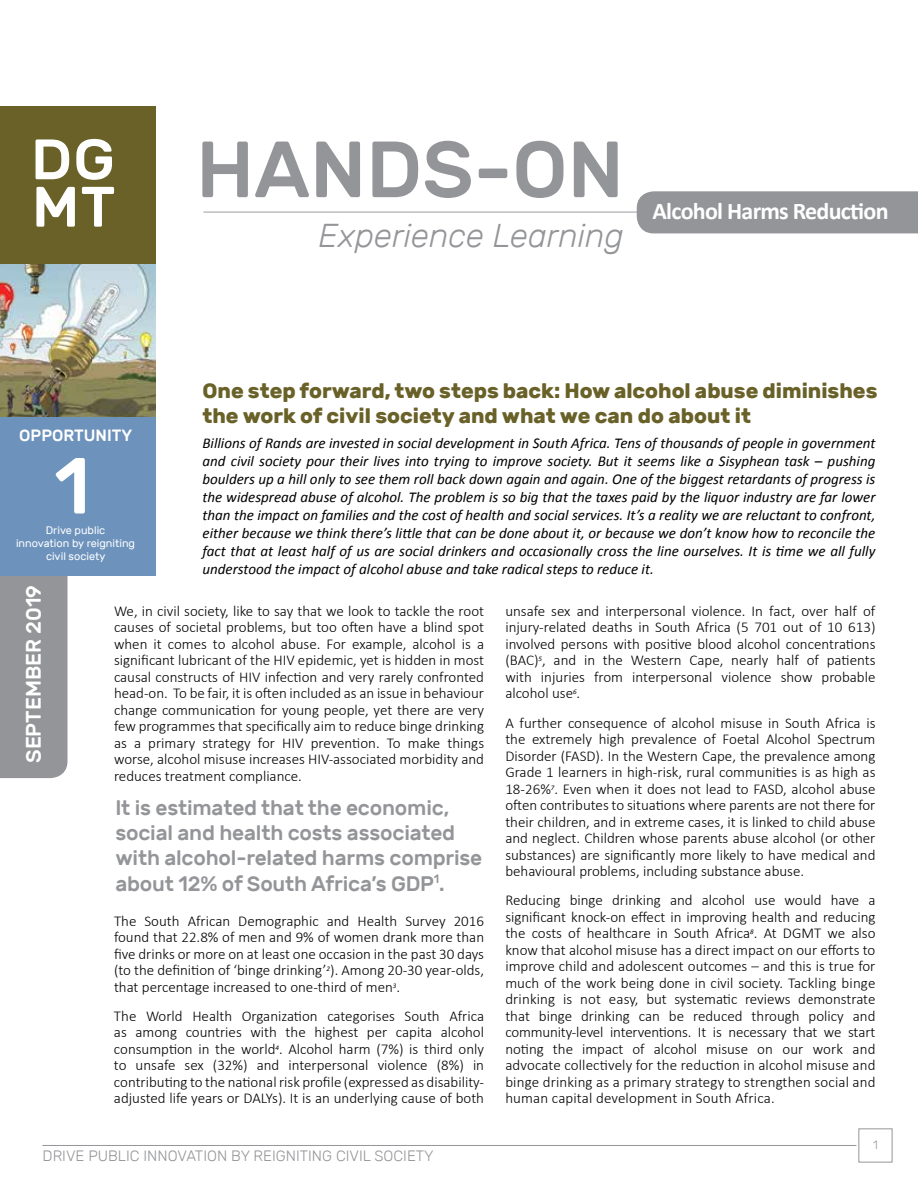
<style>
.page{position:relative;width:918px;height:1188px;background:#fff}
.page>*{position:absolute;margin:0;border:0;box-sizing:border-box;transform-origin:0 0}
.t1{font:500 79.5px "Rubik";color:#949598}
.t2{font:500 79.35px "Rubik";color:#fff}
.t3{font:italic 300 33px "Rubik";color:#949598}
.t4{font:700 24px "Calibri";letter-spacing:-.03em;color:#fff}
.t5{font:500 21px/25.2px "Rubik";letter-spacing:-.01em;color:#949598}
.t6{font:700 21px/25.2px "Rubik";color:#696128}
.t7{font:500 21px "Rubik";color:#fff}
.t8{font:500 16.35px "Rubik";color:#fff}
.t9{font:300 15px/16.5px "Calibri";color:#000;text-align:justify}
.t10{font:italic 15px/18px "Calibri";color:#000;text-align:justify}
.t11{font:300 15px "Rubik";color:#949598}
.t12{font:300 12px "Rubik";color:#949598}
.t13{font:10.8px/13px "Rubik";color:#fff;text-align:center}
</style>
<div class="page">
<div style="left:858px;top:1128px;width:34px;height:34px;border:1px solid #949598"></div>
<hr style="left:43px;top:1145px;width:813px;height:1px;background:#949598">
<div style="left:0;top:576px;width:67px;height:202px;background:#949598"></div>
<img style="left:0;top:264px;width:156px;height:153px">
<div style="left:0;top:106px;width:156px;height:158px;background:#696128"></div>
<svg style="left:36px;top:187px;width:39px;height:40px"></svg>
<svg style="left:82px;top:187px;width:32px;height:40px"></svg>
<svg style="left:36px;top:139px;width:33px;height:40px"></svg>
<svg style="left:76px;top:139px;width:36px;height:41px"></svg>
<div style="left:0;top:417px;width:156px;height:159px;background:#6d93bd"></div>
<hr style="left:203px;top:211px;width:458px;height:2px;background:#bdbebf">
<div style="left:637px;top:191px;width:281px;height:42px;background:#949598"></div>
<h1 class="t1" style="left:196px;top:125px;width:429px">HANDS-ON</h1>
<h3 class="t3" style="left:319px;top:217px;width:307px">Experience Learning</h3>
<h3 class="t4" style="left:652px;top:194px;width:238px">Alcohol Harms Reduction</h3>
<p class="t8" style="left:19px;top:426px;width:115px">OPPORTUNITY</p>
<h2 class="t2" style="left:54px;top:441px;width:38px">1</h2>
<p class="t13" style="left:16px;top:524px;width:121px">Drive public<br>innovation by reigniting civil society</p>
<h3 class="t6" style="left:202px;top:378px;width:677px">One step forward, two steps back: How alcohol abuse diminishes the work of civil society and what we can do about it</h3>
<p class="t10" style="left:202px;top:434px;width:675px">Billions of Rands are invested in social development in South Africa. Tens of thousands of people in government and civil society pour their lives into trying to improve society. But it seems like a Sisyphean task – pushing boulders up a hill only to see them roll back down again and again. One of the biggest retardants of progress is the widespread abuse of alcohol. The problem is so big that the taxes paid by the liquor industry are far lower than the impact on families and the cost of health and social services. It’s a reality we are reluctant to confront, either because we think there’s little that can be done about it, or because we don’t know how to reconcile the fact that at least half of us are social drinkers and occasionally cross the line ourselves. It is time we all fully understood the impact of alcohol abuse and take radical steps to reduce it.</p>
<h3 class="t7" style="left:22px;top:763px;width:179px;rotate:-90deg">SEPTEMBER 2019</h3>
<p class="t9" style="left:114px;top:602px;width:372px">We, in civil society, like to say that we look to tackle the root causes of societal problems, but too often have a blind spot when it comes to alcohol abuse. For example, alcohol is a significant lubricant of the HIV epidemic, yet is hidden in most causal constructs of HIV infection and very rarely confronted head-on. To be fair, it is often included as an issue in behaviour change communication for young people, yet there are very few programmes that specifically aim to reduce binge drinking as a primary strategy for HIV prevention. To make things worse, alcohol misuse increases HIV-associated morbidity and reduces treatment compliance.</p>
<h3 class="t5" style="left:115px;top:795px;width:368px">It is estimated that the economic, social and health costs associated with alcohol-related harms comprise about 12% of South Africa’s GDP<sup>1</sup>.</h3>
<p class="t9" style="left:114px;top:912px;width:372px">The South African Demographic and Health Survey 2016 found that 22.8% of men and 9% of women drank more than five drinks or more on at least one occasion in the past 30 days (to the definition of ‘binge drinking’<sup>2</sup>). Among 20-30 year-olds, that percentage increased to one-third of men<sup>3</sup>.</p>
<p class="t9" style="left:114px;top:1007px;width:372px">The World Health Organization categorises South Africa as among countries with the highest per capita alcohol consumption in the world<sup>4</sup>. Alcohol harm (7%) is third only to unsafe sex (32%) and interpersonal violence (8%) in contributing to the national risk profile (expressed as disability&shy;adjusted life years or DALYs). It is an underlying cause of both</p>
<p class="t11" style="left:43px;top:1148px;width:393px">DRIVE PUBLIC INNOVATION BY REIGNITING CIVIL SOCIETY</p>
<p class="t9" style="left:505px;top:602px;width:372px">unsafe sex and interpersonal violence. In fact, over half of injury-related deaths in South Africa (5 701 out of 10 613) involved persons with positive blood alcohol concentrations (BAC)<sup>5</sup>, and in the Western Cape, nearly half of patients with injuries from interpersonal violence show probable alcohol use<sup>6</sup>.</p>
<p class="t9" style="left:505px;top:714px;width:372px">A further consequence of alcohol misuse in South Africa is the extremely high prevalence of Foetal Alcohol Spectrum Disorder (FASD). In the Western Cape, the prevalence among Grade 1 learners in high-risk, rural communities is as high as 18-26%<sup>7</sup>. Even when it does not lead to FASD, alcohol abuse often contributes to situations where parents are not there for their children, and in extreme cases, it is linked to child abuse and neglect. Children whose parents abuse alcohol (or other substances) are significantly more likely to have medical and behavioural problems, including substance abuse.</p>
<p class="t9" style="left:505px;top:892px;width:372px">Reducing binge drinking and alcohol use would have a significant knock-on effect in improving health and reducing the costs of healthcare in South Africa<sup>8</sup>. At DGMT we also know that alcohol misuse has a direct impact on our efforts to improve child and adolescent outcomes – and this is true for much of the work being done in civil society. Tackling binge drinking is not easy, but systematic reviews demonstrate that binge drinking can be reduced through policy and community-level interventions. It is necessary that we start noting the impact of alcohol misuse on our work and advocate collectively for the reduction in alcohol misuse and binge drinking as a primary strategy to strengthen social and human capital development in South Africa.</p>
<p class="t12" style="left:873px;top:1138px;width:6px">1</p>
</div>
